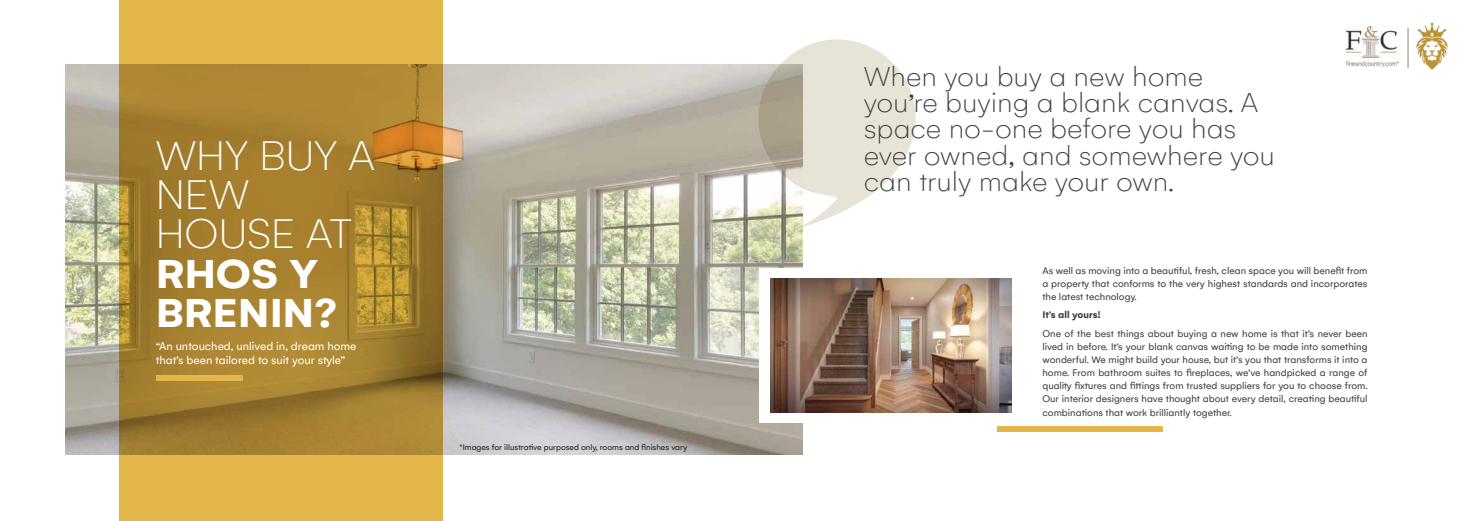
<style>
.page{position:relative;width:1474px;height:521px;background:#fff}
.page>*{position:absolute;margin:0;border:0;box-sizing:border-box;transform-origin:0 0}
.t1{font:100 43.75px/39.4px "Gelion";color:#fff;scale:1.07 1}
.t2{font:700 43.75px/39.4px "Gelion";color:#fff;scale:1.07 1}
.t3{font:100 28.88px/26.2px "Gelion";color:#414042;scale:1.07 1}
.t4{font:12.25px/14px "Gelion";color:#fff}
.t5{font:10.5px/13.1px "Gelion";color:#414042;text-align:justify}
.t6{font:700 10.5px "Gelion";color:#414042}
.t7{font:8.75px "Gelion";color:#231f20}
</style>
<div class="page">
<img style="left:66px;top:64px;width:736px;height:390px">
<svg style="left:119px;top:0;width:323px;height:521px;background:#b58d35"></svg>
<div style="left:156px;top:375px;width:87px;height:6px;background:#e4b548"></div>
<img style="left:759px;top:268px;width:253px;height:155px">
<svg style="left:758px;top:39px;width:157px;height:190px"></svg>
<div style="left:997px;top:426px;width:165px;height:5px;background:#e4b548"></div>
<img style="left:1416px;top:22px;width:32px;height:48px">
<img style="left:1346px;top:27px;width:51px;height:40px">
<hr style="left:1407px;top:28px;width:1px;height:40px;background:#808285">
<h1 class="t1" style="left:156px;top:136px;width:206px">WHY BUY A<br>NEW<br>HOUSE AT</h1>
<h1 class="t2" style="left:156px;top:253px;width:171px">RHOS Y<br>BRENIN?</h1>
<p class="t4" style="left:156px;top:339px;width:202px">“An untouched, unlived in, dream home that’s been tailored to suit your style”</p>
<p class="t7" style="left:459px;top:442px;width:229px">*Images for illustrative purposed only, rooms and finishes vary</p>
<h2 class="t3" style="left:863px;top:63px;width:385px">When you buy a new home you’re buying a blank canvas. A space no-one before you has ever owned, and somewhere you can truly make your own.</h2>
<p class="t5" style="left:1042px;top:264px;width:326px">As well as moving into a beautiful, fresh, clean space you will benefit from a property that conforms to the very highest standards and incorporates the latest technology.</p>
<p class="t6" style="left:1042px;top:308px;width:60px">It’s all yours!</p>
<p class="t5" style="left:1042px;top:327px;width:326px">One of the best things about buying a new home is that it’s never been lived in before. It’s your blank canvas waiting to be made into something wonderful. We might build your house, but it’s you that transforms it into a home. From bathroom suites to fireplaces, we’ve handpicked a range of quality fixtures and fittings from trusted suppliers for you to choose from.<br>Our interior designers have thought about every detail, creating beautiful combinations that work brilliantly together.</p>
</div>
